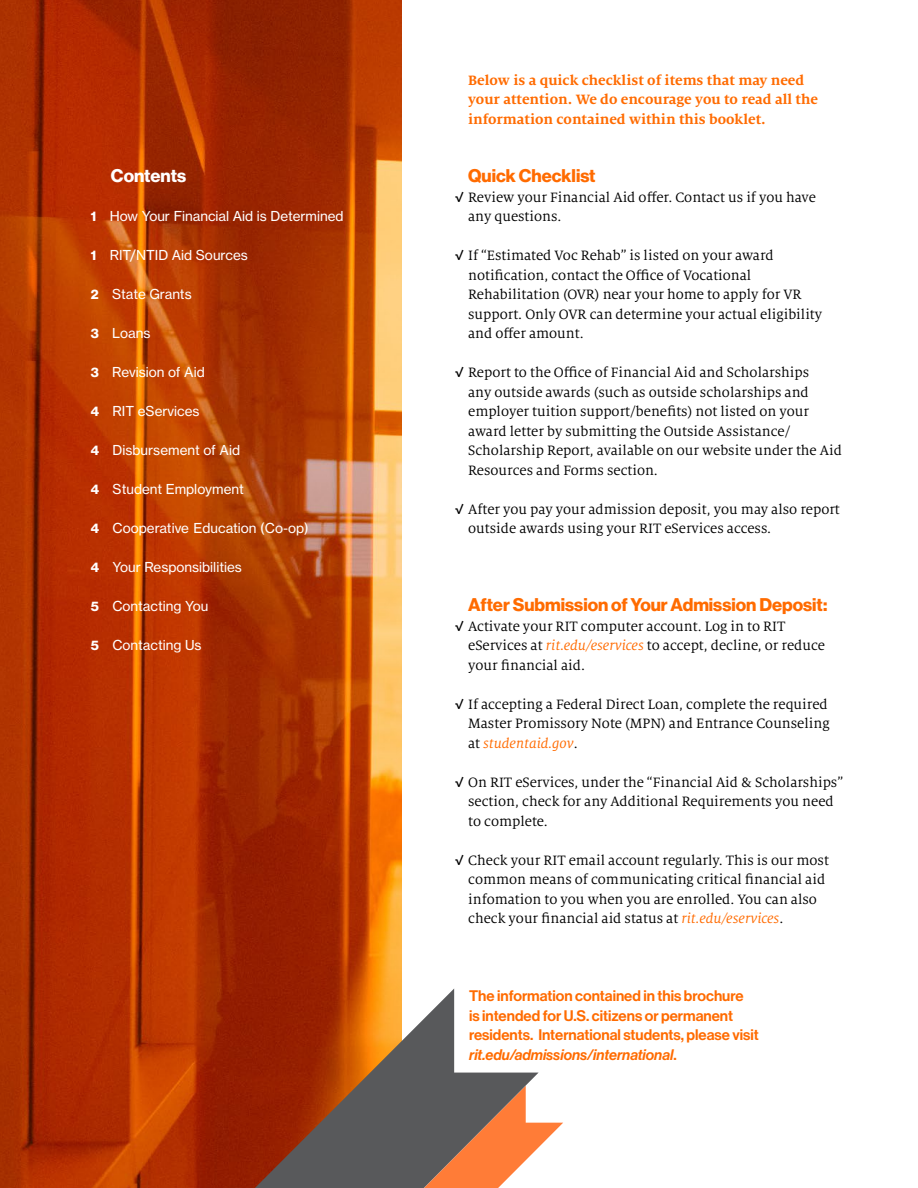
<style>
.page{position:relative;width:918px;height:1188px;background:#fff}
.page>*{position:absolute;margin:0;border:0;box-sizing:border-box;transform-origin:0 0}
.t1{font:18px "N Haas Grotesk DS Std 75 Bd";color:#ff6b00}
.t2{font:18px "N Haas Grotesk DS Pro 75 Bd";color:#fff}
.t3{font:15px/19.5px "Milo Serif OT";color:#000}
.t4{font:700 15px/19.5px "Milo Serif OT";color:#ff6b00}
.t5{font:15px/19.5px "N Haas Grotesk DS Std 65 Md";color:#ff6b00}
.t6{font:15px "N Haas Grotesk DS Std 66 Md It";color:#ff6b00}
.t7{font:13.5px "N Haas Grotesk TX Pro 55 Rg";color:#fff}
.s1{font-family:"N Haas Grotesk DS Std 75 Bd"}
.s2{font-weight:900}
.s3{font-style:italic;color:#ff6b00}
.s4{font-family:"N Haas Grotesk DS Std 65 Md"}
</style>
<div class="page">
<img style="left:0;top:0;width:402px;height:1188px">
<svg style="left:539px;top:1122px;width:24px;height:25px"></svg>
<svg style="left:255px;top:988px;width:284px;height:200px"></svg>
<p class="t2" style="left:111px;top:165px;width:77px">Contents</p>
<p class="t7" style="left:91px;top:208px;width:254px"><span class="s1">1</span> How Your Financial Aid is Determined</p>
<p class="t7" style="left:91px;top:247px;width:159px"><span class="s1">1</span> RIT/NTID Aid Sources</p>
<p class="t7" style="left:91px;top:286px;width:102px"><span class="s1">2</span> State Grants</p>
<p class="t7" style="left:91px;top:325px;width:61px"><span class="s1">3</span> Loans</p>
<p class="t7" style="left:91px;top:364px;width:115px"><span class="s1">3</span> Revision of Aid</p>
<p class="t7" style="left:91px;top:403px;width:110px"><span class="s1">4</span> RIT eServices</p>
<p class="t7" style="left:91px;top:442px;width:151px"><span class="s1">4</span> Disbursement of Aid</p>
<p class="t7" style="left:91px;top:481px;width:155px"><span class="s1">4</span> Student Employment</p>
<p class="t7" style="left:91px;top:520px;width:219px"><span class="s1">4</span> Cooperative Education (Co-op)</p>
<p class="t7" style="left:91px;top:559px;width:153px"><span class="s1">4</span> Your Responsibilities</p>
<p class="t7" style="left:91px;top:598px;width:119px"><span class="s1">5</span> Contacting You</p>
<p class="t7" style="left:91px;top:637px;width:112px"><span class="s1">5</span> Contacting Us</p>
<p class="t4" style="left:468px;top:70px;width:351px">Below is a quick checklist of items that may need your attention. We do encourage you to read all the information contained within this booklet.</p>
<p class="t1" style="left:468px;top:165px;width:129px">Quick Checklist</p>
<p class="t3" style="left:468px;top:187px;width:349px;text-indent:-14px"><span class="s2">√</span> Review your Financial Aid offer. Contact us if you have any questions.</p>
<p class="t3" style="left:468px;top:246px;width:356px;text-indent:-14px"><span class="s2">√</span> If “Estimated Voc Rehab” is listed on your award notification, contact the Office of Vocational Rehabilitation (OVR) near your home to apply for VR support. Only OVR can determine your actual eligibility and offer amount.</p>
<p class="t3" style="left:468px;top:363px;width:375px;text-indent:-14px"><span class="s2">√</span> Report to the Office of Financial Aid and Scholarships<br>any outside awards (such as outside scholarships and employer tuition support/benefits) not listed on your award letter by submitting the Outside Assistance/ Scholarship Report, available on our website under the Aid Resources and Forms section.</p>
<p class="t3" style="left:468px;top:499px;width:373px;text-indent:-14px"><span class="s2">√</span> After you pay your admission deposit, you may also report outside awards using your RIT eServices access.</p>
<p class="t1" style="left:468px;top:594px;width:361px">After Submission of Your Admission Deposit:</p>
<p class="t3" style="left:468px;top:616px;width:358px;text-indent:-14px"><span class="s2">√</span> Activate your RIT computer account. Log in to RIT eServices at <span class="s3">rit.edu/eservices</span> to accept, decline, or reduce your financial aid.</p>
<p class="t3" style="left:468px;top:694px;width:363px;text-indent:-14px"><span class="s2">√</span> If accepting a Federal Direct Loan, complete the required<br>Master Promissory Note (MPN) and Entrance Counseling at <span class="s3">studentaid.gov</span>.</p>
<p class="t3" style="left:468px;top:772px;width:377px;text-indent:-14px"><span class="s2">√</span> On RIT eServices, under the “Financial Aid &amp; Scholarships” section, check for any Additional Requirements you need to complete.</p>
<p class="t3" style="left:468px;top:850px;width:362px;text-indent:-14px"><span class="s2">√</span> Check your RIT email account regularly. This is our most common means of communicating critical financial aid infomation to you when you are enrolled. You can also check your financial aid status at <span class="s3">rit.edu/eservices</span>.</p>
<p class="t5" style="left:469px;top:986px;width:291px">The information contained in this brochure<br>is intended for U.S. citizens or permanent residents. International students, please visit</p>
<p class="t6" style="left:469px;top:1046px;width:209px">rit.edu/admissions/international<span class="s4">.</span></p>
</div>
